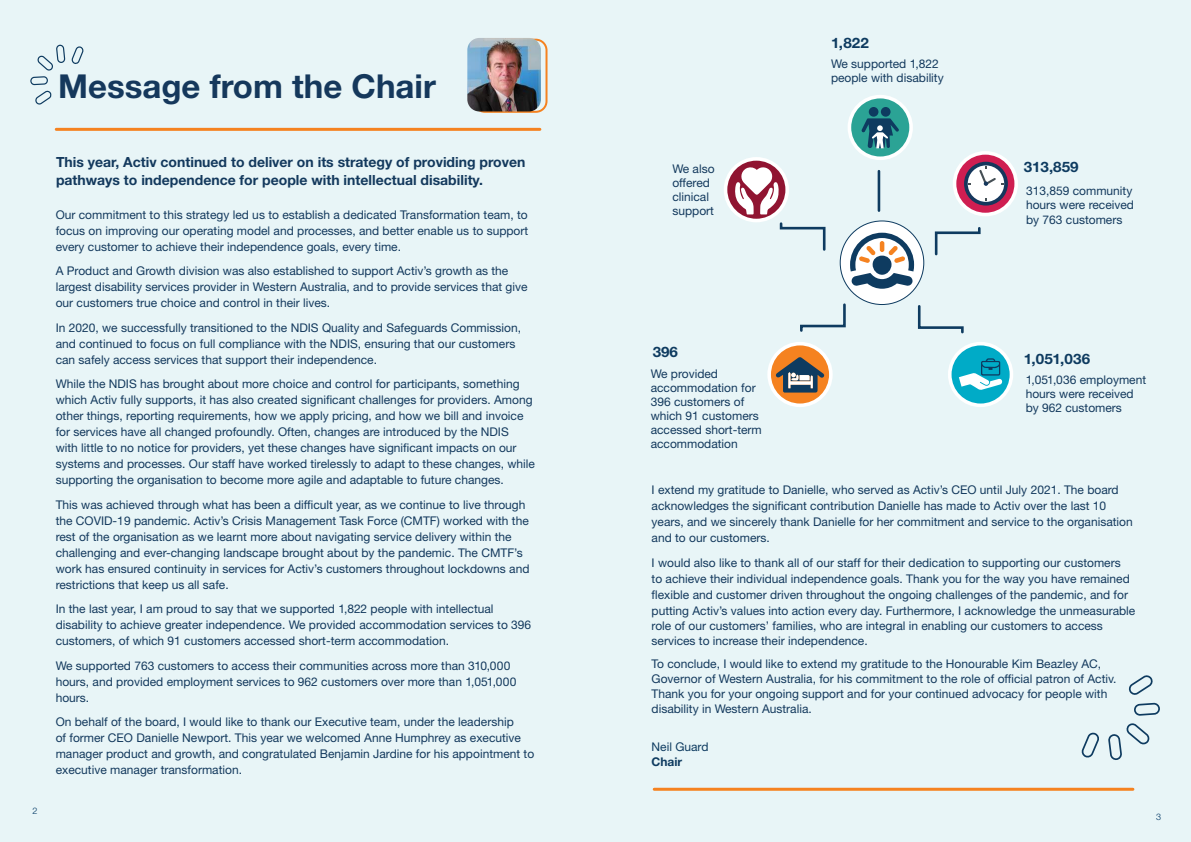
<style>
.page{position:relative;width:1191px;height:842px;background:#e8f5f7}
.page>*{position:absolute;margin:0;border:0;box-sizing:border-box;transform-origin:0 0}
.t1{font:700 33px "Helvetica Neue LT Std";color:#15385c}
.t2{font:700 14.4px "Helvetica Neue LT Std";color:#0e3b60;scale:1.05 1}
.t3{font:700 14px/18px "Helvetica Neue LT Std";color:#13395d}
.t4{font:12px/16px "Helvetica Neue LT Std";color:#13395d}
.t5{font:12px "Helvetica Neue LT Std";color:#0e3b60}
.t6{font:700 12px "Helvetica Neue LT Std";color:#0e3b60}
.t7{font:300 9px "Helvetica Neue LT Std";color:#003764}
</style>
<div class="page">
<hr style="left:56px;top:128px;width:484px;height:3px;background:#f58220">
<svg style="left:849px;top:97px;width:62px;height:61px"></svg>
<div style="left:847px;top:95px;width:66px;height:65px;border:4px solid #fff;border-radius:50%"></div>
<div style="left:868px;top:107px;width:10px;height:10px;background:#0e3b60;border-radius:50%"></div>
<div style="left:881px;top:107px;width:9px;height:10px;background:#0e3b60;border-radius:50%"></div>
<svg style="left:861px;top:118px;width:38px;height:30px"></svg>
<div style="left:473px;top:39px;width:74px;height:74px;border:2px solid #f58220;border-radius:11px"></div>
<div style="left:949px;top:344px;width:62px;height:61px;background:#00abc7;border-radius:50%"></div>
<div style="left:948px;top:342px;width:65px;height:65px;border:4px solid #fff;border-radius:50%"></div>
<svg style="left:959px;top:358px;width:43px;height:32px"></svg>
<svg style="left:769px;top:344px;width:62px;height:61px"></svg>
<div style="left:767px;top:342px;width:65px;height:65px;border:4px solid #fff;border-radius:50%"></div>
<svg style="left:775px;top:357px;width:49px;height:36px;background:#876f5b"></svg>
<div style="left:840px;top:221px;width:83px;height:83px;background:#fff;border-radius:50%"></div>
<svg style="left:850px;top:233px;width:64px;height:56px"></svg>
<div style="left:879px;top:241px;width:5px;height:11px;background:#f58220;border-radius:2px"></div>
<svg style="left:798px;top:302px;width:49px;height:31px;background:#cddee4"></svg>
<hr style="left:877px;top:171px;width:3px;height:40px;background:#0e3b60">
<svg style="left:916px;top:304px;width:49px;height:31px;background:#cddee4"></svg>
<svg style="left:725px;top:159px;width:62px;height:62px"></svg>
<div style="left:723px;top:157px;width:66px;height:65px;border:4px solid #fff;border-radius:50%"></div>
<svg style="left:778px;top:221px;width:49px;height:31px;background:#cddee4"></svg>
<svg style="left:933px;top:226px;width:49px;height:31px;background:#cddee4"></svg>
<svg style="left:954px;top:153px;width:62px;height:62px"></svg>
<div style="left:952px;top:151px;width:66px;height:65px;border:4px solid #fff;border-radius:50%"></div>
<svg style="left:964px;top:162px;width:44px;height:44px"></svg>
<div style="left:967px;top:165px;width:37px;height:37px;background:#fff;border-radius:50%"></div>
<svg style="left:979px;top:166px;width:24px;height:20px"></svg>
<hr style="left:654px;top:788px;width:479px;height:3px;background:#f58220">
<svg style="left:735px;top:166px;width:44px;height:48px"></svg>
<img style="left:467px;top:38px;width:74px;height:73px">
<svg style="left:30px;top:44px;width:54px;height:86px;background:#dce9eb"></svg>
<svg style="left:1079px;top:731px;width:22px;height:29px"></svg>
<svg style="left:1128px;top:674px;width:26px;height:22px"></svg>
<svg style="left:1133px;top:703px;width:27px;height:12px"></svg>
<svg style="left:1108px;top:721px;width:43px;height:39px;background:#cddee4"></svg>
<h1 class="t1" style="left:58px;top:66px;width:379px">Message from the Chair</h1>
<p class="t7" style="left:32px;top:806px;width:7px">2</p>
<p class="t3" style="left:56px;top:153px;width:471px">This year, Activ continued to deliver on its strategy of providing proven pathways to independence for people with intellectual disability.</p>
<p class="t4" style="left:56px;top:206px;width:474px;text-align:justify">Our commitment to this strategy led us to establish a dedicated Transformation team, to focus on improving our operating model and processes, and better enable us to support every customer to achieve their independence goals, every time.</p>
<p class="t4" style="left:56px;top:263px;width:473px">A Product and Growth division was also established to support Activ’s growth as the largest disability services provider in Western Australia, and to provide services that give our customers true choice and control in their lives.</p>
<p class="t4" style="left:56px;top:319px;width:467px">In 2020, we successfully transitioned to the NDIS Quality and Safeguards Commission, and continued to focus on full compliance with the NDIS, ensuring that our customers can safely access services that support their independence.</p>
<p class="t4" style="left:56px;top:376px;width:481px">While the NDIS has brought about more choice and control for participants, something which Activ fully supports, it has also created significant challenges for providers. Among other things, reporting requirements, how we apply pricing, and how we bill and invoice for services have all changed profoundly. Often, changes are introduced by the NDIS<br>with little to no notice for providers, yet these changes have significant impacts on our systems and processes. Our staff have worked tirelessly to adapt to these changes, while supporting the organisation to become more agile and adaptable to future changes.</p>
<p class="t4" style="left:56px;top:496px;width:475px">This was achieved through what has been a difficult year, as we continue to live through the COVID-19 pandemic. Activ’s Crisis Management Task Force (CMTF) worked with the rest of the organisation as we learnt more about navigating service delivery within the challenging and ever-changing landscape brought about by the pandemic. The CMTF’s work has ensured continuity in services for Activ’s customers throughout lockdowns and restrictions that keep us all safe.</p>
<p class="t4" style="left:56px;top:601px;width:477px">In the last year, I am proud to say that we supported 1,822 people with intellectual disability to achieve greater independence. We provided accommodation services to 396 customers, of which 91 customers accessed short-term accommodation.</p>
<p class="t4" style="left:56px;top:657px;width:462px">We supported 763 customers to access their communities across more than 310,000 hours, and provided employment services to 962 customers over more than 1,051,000 hours.</p>
<p class="t4" style="left:56px;top:714px;width:480px">On behalf of the board, I would like to thank our Executive team, under the leadership<br>of former CEO Danielle Newport. This year we welcomed Anne Humphrey as executive manager product and growth, and congratulated Benjamin Jardine for his appointment to executive manager transformation.</p>
<p class="t4" style="left:672px;top:161px;width:44px;line-height:14px">We also offered clinical support</p>
<p class="t2" style="left:831px;top:34px;width:38px">1,822</p>
<p class="t4" style="left:831px;top:57px;width:114px;line-height:14px">We supported 1,822 people with disability</p>
<p class="t2" style="left:1023px;top:158px;width:54px">313,859</p>
<p class="t4" style="left:1026px;top:184px;width:110px;line-height:14px">313,859 community hours were received by 763 customers</p>
<p class="t2" style="left:652px;top:343px;width:26px">396</p>
<p class="t4" style="left:650px;top:367px;width:113px;line-height:14px">We provided accommodation for<br>396 customers of which 91 customers accessed short-term accommodation</p>
<p class="t2" style="left:1023px;top:350px;width:65px">1,051,036</p>
<p class="t4" style="left:1025px;top:373px;width:122px;line-height:14px">1,051,036 employment hours were received by 962 customers</p>
<p class="t4" style="left:651px;top:482px;width:483px">I extend my gratitude to Danielle, who served as Activ’s CEO until July 2021. The board acknowledges the significant contribution Danielle has made to Activ over the last 10 years, and we sincerely thank Danielle for her commitment and service to the organisation and to our customers.</p>
<p class="t4" style="left:651px;top:555px;width:485px;line-height:15.6px">I would also like to thank all of our staff for their dedication to supporting our customers<br>to achieve their individual independence goals. Thank you for the way you have remained flexible and customer driven throughout the ongoing challenges of the pandemic, and for putting Activ’s values into action every day. Furthermore, I acknowledge the unmeasurable role of our customers’ families, who are integral in enabling our customers to access services to increase their independence.</p>
<p class="t4" style="left:651px;top:656px;width:466px;line-height:15px">To conclude, I would like to extend my gratitude to the Honourable Kim Beazley AC, Governor of Western Australia, for his commitment to the role of official patron of Activ.<br>Thank you for your ongoing support and for your continued advocacy for people with disability in Western Australia.</p>
<p class="t5" style="left:651px;top:740px;width:58px">Neil Guard</p>
<p class="t6" style="left:651px;top:754px;width:32px">Chair</p>
<p class="t7" style="left:1156px;top:812px;width:7px">3</p>
</div>
